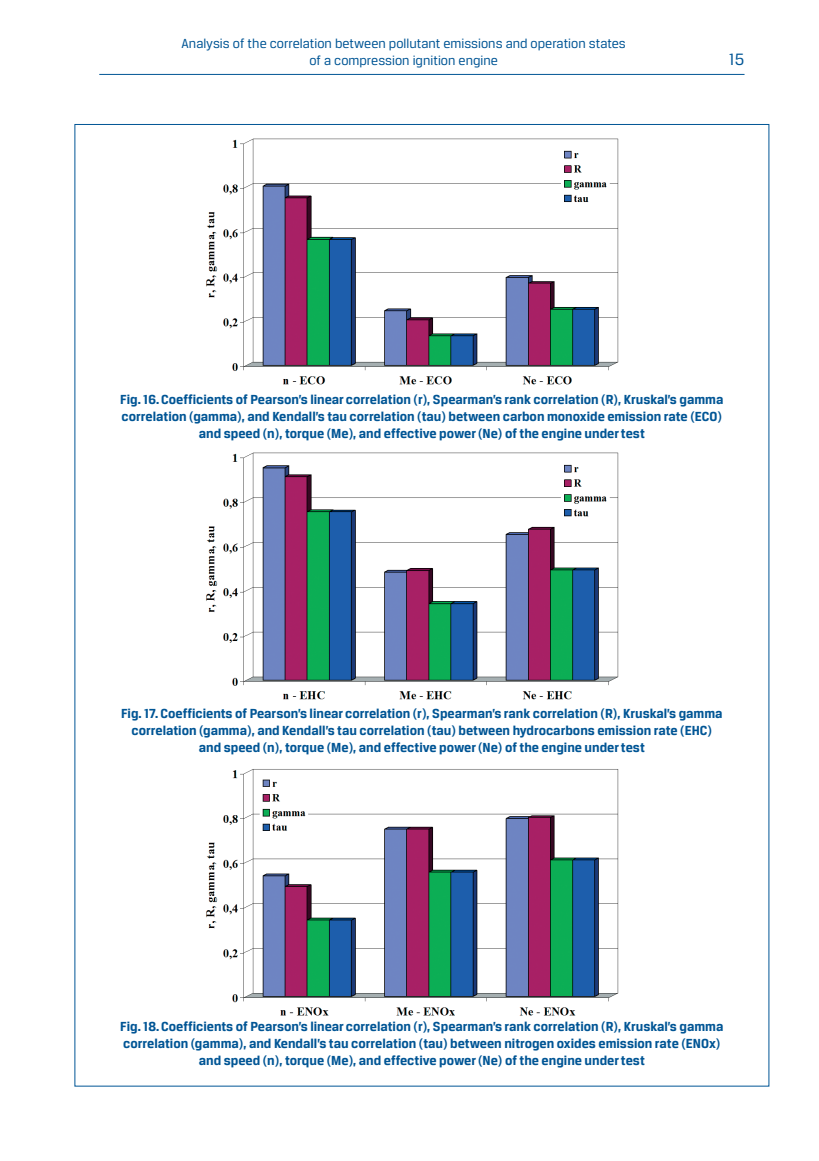
<style>
.page{position:relative;width:819px;height:1161px;background:#fff}
.page>*{position:absolute;margin:0;border:0;box-sizing:border-box;transform-origin:0 0}
.t1{font:17.5px "Breuer Text";color:#005595}
.podst_ang{font:700 14px/16.8px "Breuer Text";color:#005595;text-align:center}
.t2{font:14px/16.8px "Breuer Text";color:#005595;text-align:center}
</style>
<div class="page">
<hr style="left:99px;top:74px;width:645px;height:1px;background:#005595">
<img style="left:206px;top:138px;width:413px;height:247px">
<img style="left:206px;top:452px;width:413px;height:248px">
<img style="left:206px;top:769px;width:413px;height:247px">
<p class="t2" style="left:182px;top:35px;width:445px">Analysis of the correlation between pollutant emissions and operation states of a compression ignition engine</p>
<p class="t1" style="left:728px;top:50px;width:17px">15</p>
<p class="podst_ang" style="left:120px;top:391px;width:604px">Fig. 16. Coefficients of Pearson’s linear correlation (r), Spearman’s rank correlation (R), Kruskal’s gamma correlation (gamma), and Kendall’s tau correlation (tau) between carbon monoxide emission rate (ECO) and speed (n), torque (Me), and effective power (Ne) of the engine under test</p>
<p class="podst_ang" style="left:121px;top:705px;width:603px">Fig. 17. Coefficients of Pearson’s linear correlation (r), Spearman’s rank correlation (R), Kruskal’s gamma correlation (gamma), and Kendall’s tau correlation (tau) between hydrocarbons emission rate (EHC) and speed (n), torque (Me), and effective power (Ne) of the engine under test</p>
<p class="podst_ang" style="left:120px;top:1018px;width:604px">Fig. 18. Coefficients of Pearson’s linear correlation (r), Spearman’s rank correlation (R), Kruskal’s gamma correlation (gamma), and Kendall’s tau correlation (tau) between nitrogen oxides emission rate (ENOx) and speed (n), torque (Me), and effective power (Ne) of the engine under test</p>
</div>
